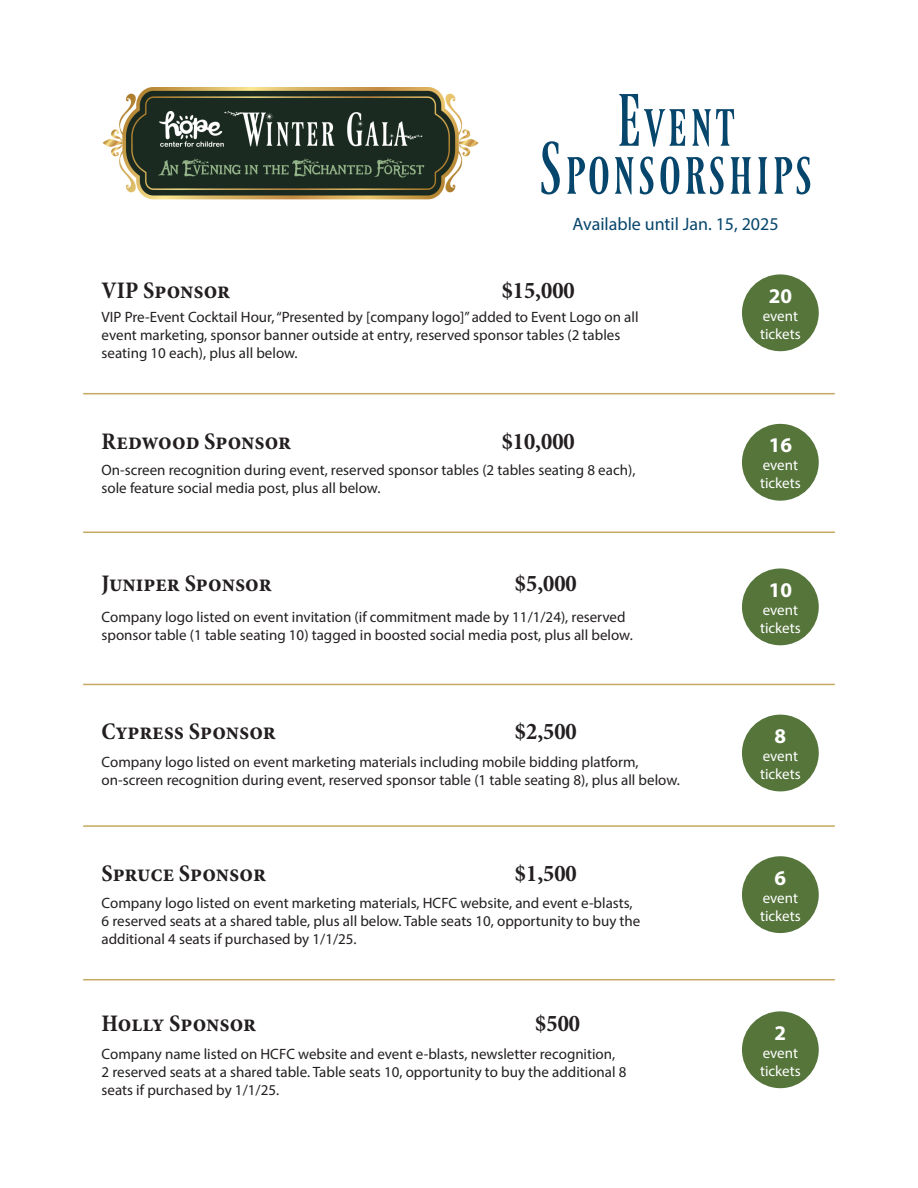
<style>
.page{position:relative;width:918px;height:1188px;background:#fff}
.page>*{position:absolute;margin:0;border:0;box-sizing:border-box;transform-origin:0 0}
.t1{font:63px "Ferrum";color:#07466c}
.t2{font:700 condensed 24px "Minion Pro";color:#231f20}
.t3{font:700 21px "Myriad Pro";color:#fff}
.t4{font:18px "Myriad Pro";color:#07466c}
.t5{font:15px/18px "Myriad Pro";color:#231f20}
.t6{font:15px "Myriad Pro";color:#fff}
</style>
<div class="page">
<div style="left:742px;top:274px;width:77px;height:77px;background:#55753b;border-radius:50%"></div>
<div style="left:742px;top:424px;width:77px;height:77px;background:#55753b;border-radius:50%"></div>
<div style="left:742px;top:568px;width:77px;height:77px;background:#55753b;border-radius:50%"></div>
<div style="left:742px;top:715px;width:77px;height:76px;background:#55753b;border-radius:50%"></div>
<div style="left:742px;top:856px;width:77px;height:77px;background:#55753b;border-radius:50%"></div>
<div style="left:742px;top:1011px;width:77px;height:77px;background:#55753b;border-radius:50%"></div>
<hr style="left:83px;top:393px;width:752px;height:1px;background:#c5a862">
<hr style="left:83px;top:532px;width:752px;height:1px;background:#c5a862">
<hr style="left:83px;top:684px;width:752px;height:1px;background:#c5a862">
<hr style="left:83px;top:825px;width:752px;height:2px;background:#c5a862">
<hr style="left:83px;top:979px;width:752px;height:1px;background:#c5a862">
<img style="left:102px;top:87px;width:377px;height:113px">
<p class="t1" style="left:615px;top:87px;width:123px">Event</p>
<p class="t1" style="left:537px;top:135px;width:278px">Sponsorships</p>
<p class="t4" style="left:572px;top:213px;width:208px">Available until Jan. 15, 2025</p>
<p class="t2" style="left:102px;top:273px;width:130px">VIP Sponsor</p>
<p class="t2" style="left:502px;top:273px;width:75px">$15,000</p>
<p class="t5" style="left:102px;top:308px;width:538px">VIP Pre-Event Cocktail Hour, “Presented by [company logo]” added to Event Logo on all event marketing, sponsor banner outside at entry, reserved sponsor tables (2 tables seating 10 each), plus all below.</p>
<p class="t2" style="left:102px;top:425px;width:191px">Redwood Sponsor</p>
<p class="t2" style="left:502px;top:425px;width:75px">$10,000</p>
<p class="t5" style="left:102px;top:460px;width:535px">On-screen recognition during event, reserved sponsor tables (2 tables seating 8 each), sole feature social media post, plus all below.</p>
<p class="t2" style="left:102px;top:567px;width:172px">Juniper Sponsor</p>
<p class="t2" style="left:515px;top:567px;width:63px">$5,000</p>
<p class="t5" style="left:102px;top:608px;width:533px">Company logo listed on event invitation (if commitment made by 11/1/24), reserved sponsor table (1 table seating 10) tagged in boosted social media post, plus all below.</p>
<p class="t2" style="left:102px;top:714px;width:176px">Cypress Sponsor</p>
<p class="t2" style="left:515px;top:714px;width:63px">$2,500</p>
<p class="t5" style="left:102px;top:753px;width:580px">Company logo listed on event marketing materials including mobile bidding platform, on-screen recognition during event, reserved sponsor table (1 table seating 8), plus all below.</p>
<p class="t2" style="left:102px;top:857px;width:166px">Spruce Sponsor</p>
<p class="t2" style="left:515px;top:857px;width:63px">$1,500</p>
<p class="t5" style="left:102px;top:894px;width:540px">Company logo listed on event marketing materials, HCFC website, and event e-blasts,<br>6 reserved seats at a shared table, plus all below. Table seats 10, opportunity to buy the additional 4 seats if purchased by 1/1/25.</p>
<p class="t2" style="left:102px;top:1007px;width:156px">Holly Sponsor</p>
<p class="t2" style="left:535px;top:1007px;width:46px">$500</p>
<p class="t5" style="left:102px;top:1045px;width:526px">Company name listed on HCFC website and event e-blasts, newsletter recognition,<br>2 reserved seats at a shared table. Table seats 10, opportunity to buy the additional 8 seats if purchased by 1/1/25.</p>
<p class="t3" style="left:769px;top:282px;width:25px">20</p>
<p class="t6" style="left:763px;top:306px;width:37px">event</p>
<p class="t6" style="left:760px;top:324px;width:42px">tickets</p>
<p class="t3" style="left:769px;top:431px;width:25px">16</p>
<p class="t6" style="left:763px;top:456px;width:37px">event</p>
<p class="t6" style="left:760px;top:474px;width:42px">tickets</p>
<p class="t3" style="left:769px;top:576px;width:25px">10</p>
<p class="t6" style="left:763px;top:600px;width:37px">event</p>
<p class="t6" style="left:760px;top:618px;width:42px">tickets</p>
<p class="t3" style="left:775px;top:722px;width:13px">8</p>
<p class="t6" style="left:763px;top:747px;width:37px">event</p>
<p class="t6" style="left:760px;top:765px;width:42px">tickets</p>
<p class="t3" style="left:775px;top:864px;width:13px">6</p>
<p class="t6" style="left:763px;top:888px;width:37px">event</p>
<p class="t6" style="left:760px;top:906px;width:42px">tickets</p>
<p class="t3" style="left:775px;top:1019px;width:13px">2</p>
<p class="t6" style="left:763px;top:1043px;width:37px">event</p>
<p class="t6" style="left:760px;top:1061px;width:42px">tickets</p>
</div>
